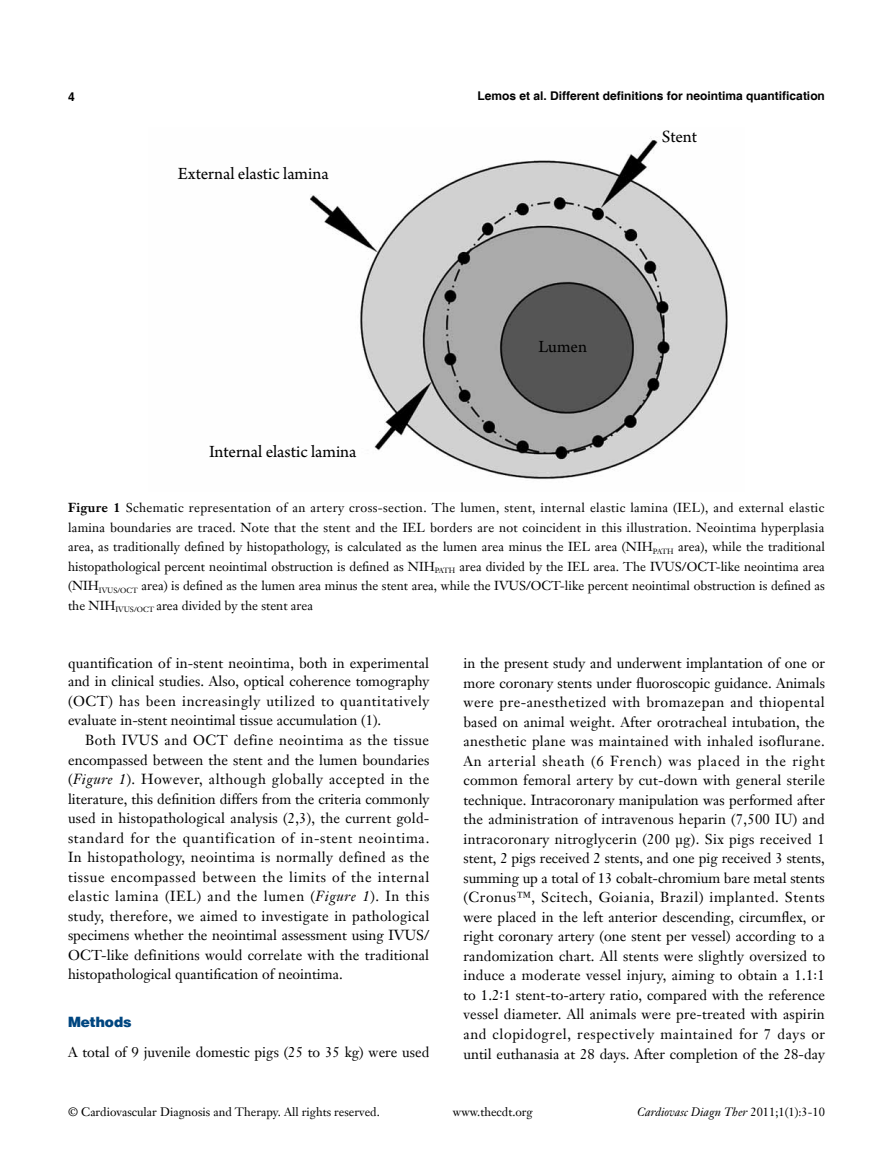
<style>
.page{position:relative;width:893px;height:1170px;background:#fff}
.page>*{position:absolute;margin:0;border:0;box-sizing:border-box;transform-origin:0 0}
.t1{font:18px "Arno Pro";letter-spacing:-.005em;color:#000}
.t2{font:14.25px/19.5px "Janson Text LT";color:#000;text-align:justify}
.t3{font:14.25px/19.5px "Janson Text LT";letter-spacing:.04em;color:#000}
.t4{font:900 14.25px "Helvetica";color:#004680}
.t5{font:12.75px/19.5px "Janson Text LT";color:#000;text-align:justify}
.t6{font:12px "Janson Text LT";color:#000}
.t7{font:700 12px "Helvetica";color:#000}
.t8{font:italic 12px "Janson Text LT";color:#000}
.s1{font-weight:700}
.s2{font-style:italic}
.s3{font-style:normal}
</style>
<div class="page">
<img style="left:310px;top:138px;width:418px;height:342px">
<p class="t7" style="left:68px;top:89px;width:8px">4</p>
<p class="t7" style="left:478px;top:88px;width:349px">Lemos et al. Different definitions for neointima quantification</p>
<p class="t1" style="left:178px;top:164px;width:152px">External elastic lamina</p>
<p class="t1" style="left:209px;top:441px;width:149px">Internal elastic lamina</p>
<p class="t1" style="left:662px;top:126px;width:37px">Stent</p>
<p class="t1" style="left:538px;top:336px;width:50px">Lumen</p>
<p class="t5" style="left:68px;top:498px;width:758px"><span class="s1">Figure 1</span> Schematic representation of an artery cross-section. The lumen, stent, internal elastic lamina (IEL), and external elastic lamina boundaries are traced. Note that the stent and the IEL borders are not coincident in this illustration. Neointima hyperplasia area, as traditionally defined by histopathology, is calculated as the lumen area minus the IEL area (NIH<sub>PATH</sub> area), while the traditional histopathological percent neointimal obstruction is defined as NIH<sub>PATH</sub> area divided by the IEL area. The IVUS/OCT-like neointima area (NIH<sub>IVUS/OCT</sub> area) is defined as the lumen area minus the stent area, while the IVUS/OCT-like percent neointimal obstruction is defined as the NIH<sub>IVUS/OCT</sub> area divided by the stent area</p>
<p class="t2" style="left:68px;top:654px;width:363px;line-height:18px">quantification of in-stent neointima, both in experimental and in clinical studies. Also, optical coherence tomography</p>
<p class="t3" style="left:68px;top:691px;width:363px">(OCT) has been increasingly utilized to quantitatively evaluate in-stent neointimal tissue accumulation (1).</p>
<p class="t2" style="left:68px;top:730px;width:363px;text-indent:17px">Both IVUS and OCT define neointima as the tissue encompassed between the stent and the lumen boundaries (<span class="s2">Figure 1</span>). However, although globally accepted in the literature, this definition differs from the criteria commonly used in histopathological analysis (2,3), the current gold&shy;standard for the quantification of in-stent neointima.<br>In histopathology, neointima is normally defined as the tissue encompassed between the limits of the internal elastic lamina (IEL) and the lumen (<span class="s2">Figure 1</span>). In this study, therefore, we aimed to investigate in pathological specimens whether the neointimal assessment using IVUS/ OCT-like definitions would correlate with the traditional histopathological quantification of neointima.</p>
<p class="t4" style="left:68px;top:1012px;width:65px">Methods</p>
<p class="t2" style="left:68px;top:1042px;width:363px">A total of 9 juvenile domestic pigs (25 to 35 kg) were used</p>
<p class="t2" style="left:463px;top:653px;width:363px">in the present study and underwent implantation of one or more coronary stents under fluoroscopic guidance. Animals were pre-anesthetized with bromazepan and thiopental based on animal weight. After orotracheal intubation, the anesthetic plane was maintained with inhaled isoflurane.<br>An arterial sheath (6 French) was placed in the right common femoral artery by cut-down with general sterile technique. Intracoronary manipulation was performed after the administration of intravenous heparin (7,500 IU) and intracoronary nitroglycerin (200 µg). Six pigs received 1 stent, 2 pigs received 2 stents, and one pig received 3 stents, summing up a total of 13 cobalt-chromium bare metal stents (Cronus™, Scitech, Goiania, Brazil) implanted. Stents were placed in the left anterior descending, circumflex, or right coronary artery (one stent per vessel) according to a randomization chart. All stents were slightly oversized to induce a moderate vessel injury, aiming to obtain a 1.1:1 to 1.2:1 stent-to-artery ratio, compared with the reference vessel diameter. All animals were pre-treated with aspirin and clopidogrel, respectively maintained for 7 days or until euthanasia at 28 days. After completion of the 28-day</p>
<p class="t6" style="left:68px;top:1104px;width:313px">© Cardiovascular Diagnosis and Therapy. All rights reserved.</p>
<p class="t6" style="left:453px;top:1104px;width:81px">www.thecdt.org</p>
<p class="t8" style="left:637px;top:1104px;width:189px">Cardiovasc Diagn Ther <span class="s3">2011;1(1):3-10</span></p>
</div>
